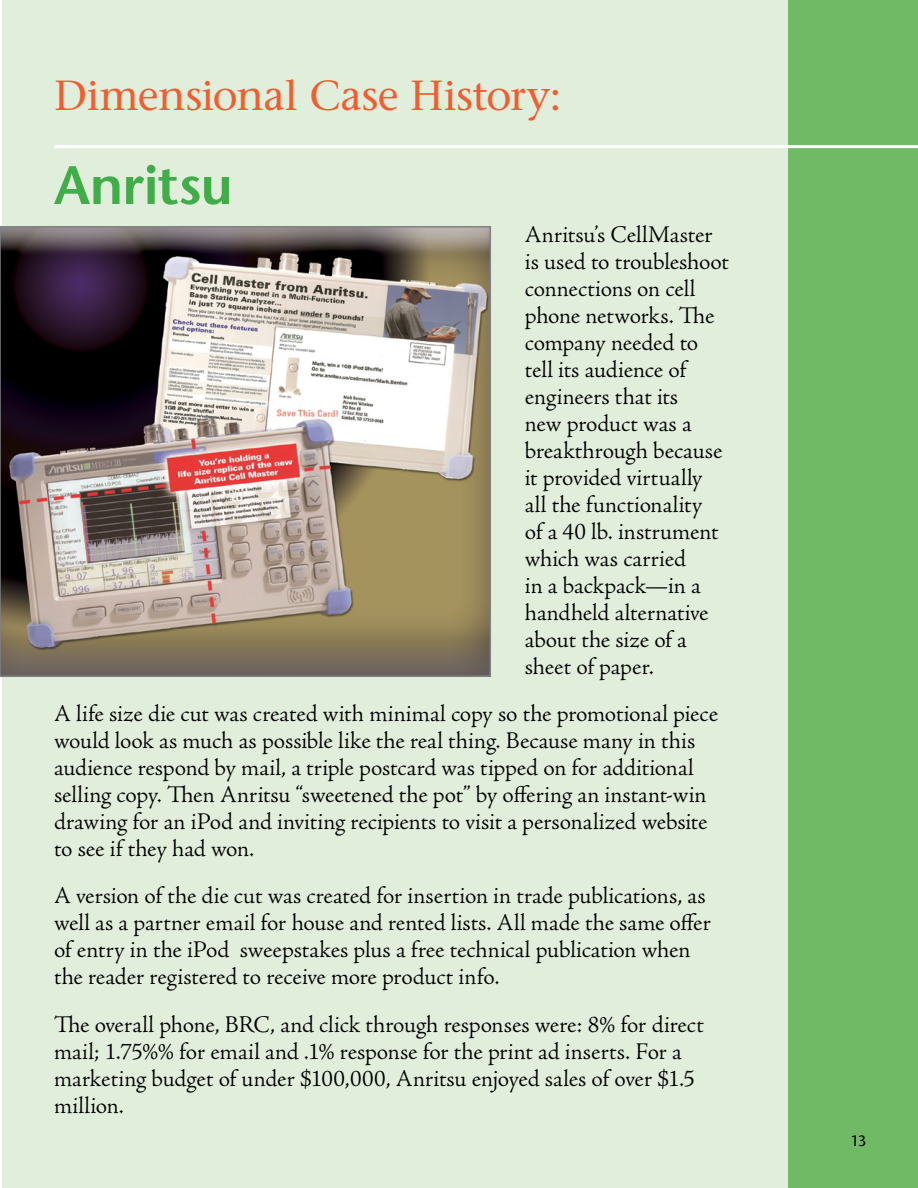
<style>
.page{position:relative;width:918px;height:1188px;background:#fff}
.page>*{position:absolute;margin:0;border:0;box-sizing:border-box;transform-origin:0 0}
.t1{font:600 54px "Stone Sans";letter-spacing:-.01em;color:#41ad49}
.t2{font:42px "Stone Serif";letter-spacing:-.015em;color:#f15d2f}
.t3{font:300 24px/27px "Adobe Jenson Pro";color:#000}
.t4{font:15px "Stone Sans";color:#000}
</style>
<div class="page">
<div style="left:2px;top:0;width:803px;height:1188px;background:#e1eedc"></div>
<div style="left:788px;top:0;width:130px;height:1188px;background:#70b965"></div>
<hr style="left:54px;top:145px;width:864px;height:3px;background:#fff">
<img style="left:3px;top:229px;width:485px;height:445px">
<div style="left:0;top:226px;width:491px;height:451px;border:2px solid #808285"></div>
<h2 class="t2" style="left:54px;top:70px;width:509px">Dimensional Case History:</h2>
<h1 class="t1" style="left:54px;top:153px;width:180px">Anritsu</h1>
<p class="t3" style="left:525px;top:221px;width:206px">Anritsu’s CellMaster is used to troubleshoot connections on cell phone networks. The company needed to tell its audience of engineers that its<br>new product was a breakthrough because it provided virtually all the functionality<br>of a 40 lb. instrument which was carried<br>in a backpack—in a handheld alternative about the size of a sheet of paper.</p>
<p class="t3" style="left:54px;top:701px;width:666px">A life size die cut was created with minimal copy so the promotional piece would look as much as possible like the real thing. Because many in this audience respond by mail, a triple postcard was tipped on for additional selling copy. Then Anritsu “sweetened the pot” by offering an instant-win drawing for an iPod and inviting recipients to visit a personalized website to see if they had won.</p>
<p class="t3" style="left:54px;top:883px;width:659px">A version of the die cut was created for insertion in trade publications, as well as a partner email for house and rented lists. All made the same offer of entry in the iPod sweepstakes plus a free technical publication when the reader registered to receive more product info.</p>
<p class="t3" style="left:54px;top:1011px;width:651px">The overall phone, BRC, and click through responses were: 8% for direct mail; 1.75%% for email and .1% response for the print ad inserts. For a marketing budget of under $100,000, Anritsu enjoyed sales of over $1.5 million.</p>
<p class="t4" style="left:851px;top:1132px;width:17px">13</p>
</div>
